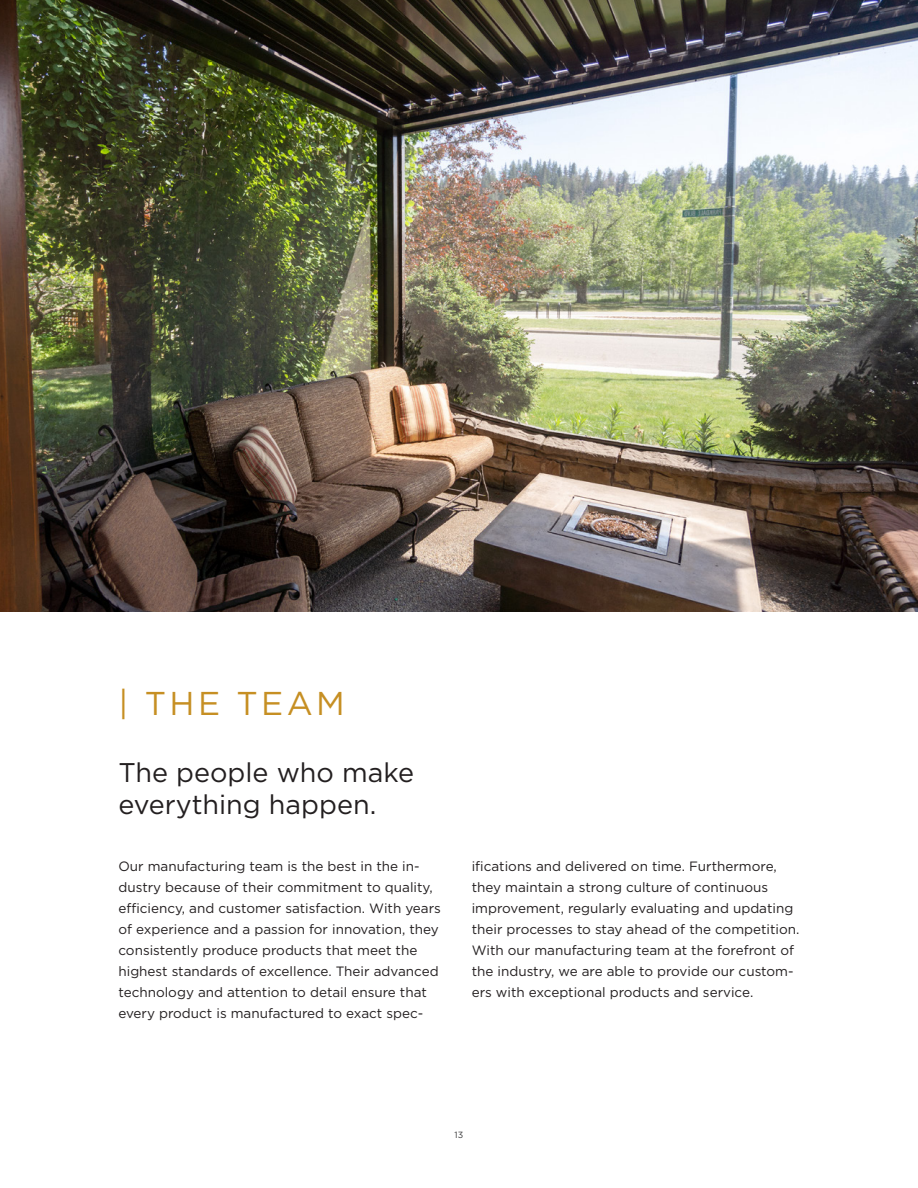
<style>
.page{position:relative;width:918px;height:1188px;background:#fff}
.page>*{position:absolute;margin:0;border:0;box-sizing:border-box;transform-origin:0 0}
.Headline_2{font:33px "Gotham";letter-spacing:.1em;color:#c68f23}
.Headline_2-2{font:27px/32.4px "Gotham";color:#231f20}
.Headline_5{font:13.5px/21px "Gotham";color:#231f20}
.t1{font:9px "Gotham";color:#3e3e3f}
</style>
<div class="page">
<img style="left:0;top:0;width:918px;height:611px">
<p class="Headline_2" style="left:118px;top:682px;width:228px">| THE TEAM</p>
<p class="Headline_2-2" style="left:118px;top:755px;width:297px">The people who make everything happen.</p>
<p class="Headline_5" style="left:118px;top:856px;width:324px">Our manufacturing team is the best in the in&shy;dustry because of their commitment to quality, efficiency, and customer satisfaction. With years of experience and a passion for innovation, they consistently produce products that meet the highest standards of excellence. Their advanced technology and attention to detail ensure that every product is manufactured to exact spec-</p>
<p class="Headline_5" style="left:472px;top:856px;width:329px">ifications and delivered on time. Furthermore, they maintain a strong culture of continuous improvement, regularly evaluating and updating their processes to stay ahead of the competition.<br>With our manufacturing team at the forefront of the industry, we are able to provide our custom&shy;ers with exceptional products and service.</p>
<p class="t1" style="left:455px;top:1129px;width:10px">13</p>
</div>
